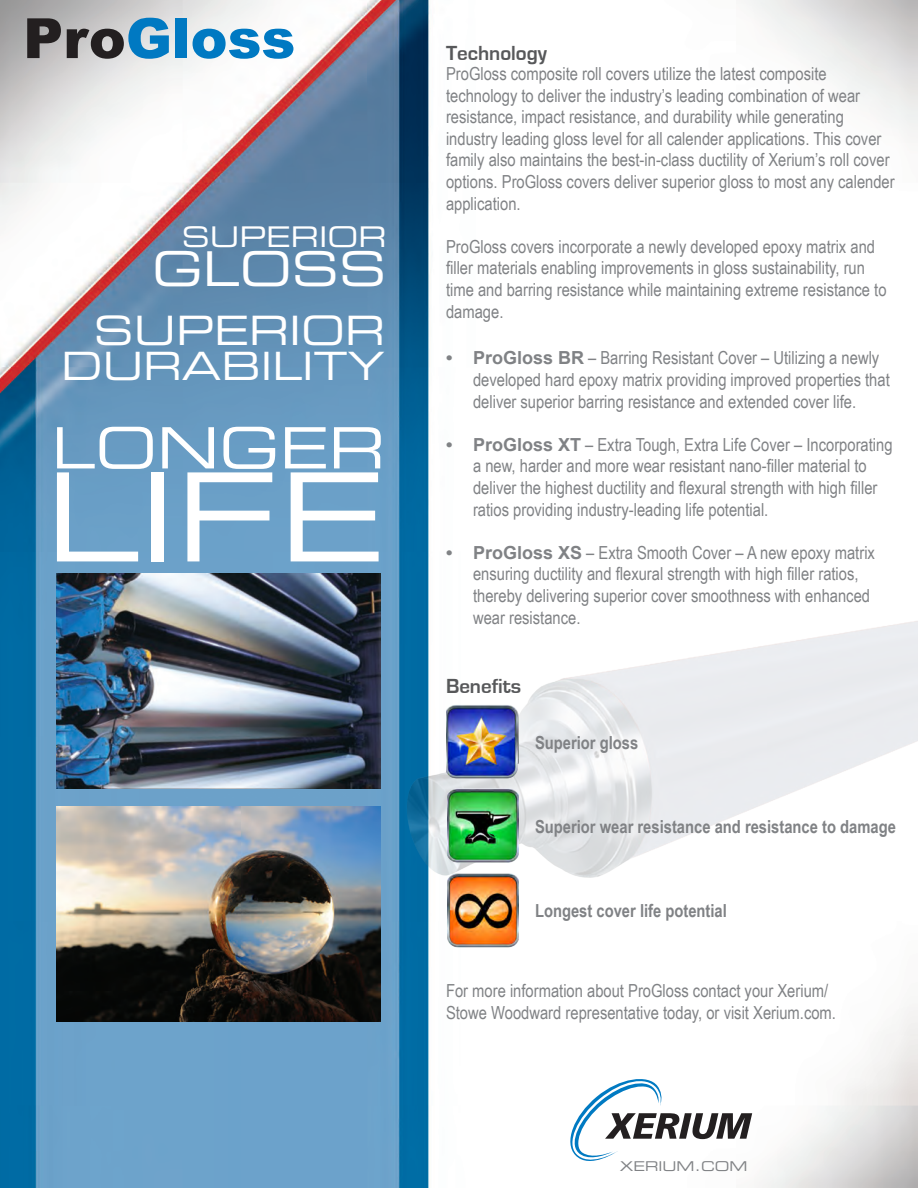
<style>
.page{position:relative;width:918px;height:1188px;background:#fff}
.page>*{position:absolute;margin:0;border:0;box-sizing:border-box;transform-origin:0 0}
.t1{font:123px "Eurostile LT Std Ex 2";color:#fff}
.t2{font:57px "Eurostile LT Std Ex 2";color:#fff}
.t3{font:900 55.5px "Arial";color:#0079c2}
.t4{font:48px "Eurostile LT Std Ex 2";color:#fff}
.t5{font:40.5px "Eurostile LT Std Ex 2";color:#fff}
.t6{font:39px "Eurostile LT Std Ex 2";color:#fff}
.t7{font:28.5px "Eurostile LT Std Ex 2";color:#fff}
.t8{font:700 21px "Eurostile";color:#57585a}
.t9{font:18px/21.6px "Arial Narrow";color:#808285}
.t10{font:700 18px "Arial Narrow";color:#808285}
.t11{font:13.5px "Eurostile LT Std Ex 2";color:#808285}
.s1{color:#231f20}
.s2{font-family:"Arial";font-weight:700}
</style>
<div class="page">
<img style="left:0;top:0;width:918px;height:1188px">
<img style="left:398px;top:574px;width:520px;height:307px">
<img style="left:446px;top:697px;width:72px;height:88px">
<img style="left:447px;top:781px;width:71px;height:88px">
<img style="left:447px;top:872px;width:71px;height:88px">
<img style="left:57px;top:573px;width:324px;height:216px">
<img style="left:57px;top:806px;width:324px;height:216px">
<svg style="left:570px;top:1079px;width:182px;height:82px"></svg>
<p class="t3" style="left:23px;top:-2px;width:274px"><span class="s1">Pro</span>Gloss</p>
<p class="t7" style="left:182px;top:217px;width:206px">SUPERIOR</p>
<p class="t4" style="left:152px;top:236px;width:236px">GLOSS</p>
<p class="t5" style="left:94px;top:303px;width:293px">SUPERIOR</p>
<p class="t6" style="left:61px;top:339px;width:325px">DURABILITY</p>
<p class="t2" style="left:52px;top:409px;width:335px">LONGER</p>
<p class="t1" style="left:45px;top:433px;width:341px">LIFE</p>
<p class="t8" style="left:446px;top:42px;width:102px">Technology</p>
<p class="t9" style="left:446px;top:62px;width:450px">ProGloss composite roll covers utilize the latest composite technology to deliver the industry’s leading combination of wear resistance, impact resistance, and durability while generating industry leading gloss level for all calender applications. This cover family also maintains the best-in-class ductility of Xerium’s roll cover options. ProGloss covers deliver superior gloss to most any calender application.</p>
<p class="t9" style="left:446px;top:235px;width:442px">ProGloss covers incorporate a newly developed epoxy matrix and filler materials enabling improvements in gloss sustainability, run time and barring resistance while maintaining extreme resistance to damage.</p>
<p class="t9" style="left:473px;top:347px;width:418px;text-indent:-27px"><span class="s2">• ProGloss BR</span> – Barring Resistant Cover – Utilizing a newly developed hard epoxy matrix providing improved properties that deliver superior barring resistance and extended cover life.</p>
<p class="t9" style="left:473px;top:433px;width:421px;text-indent:-27px"><span class="s2">• ProGloss XT</span> – Extra Tough, Extra Life Cover – Incorporating a new, harder and more wear resistant nano-filler material to deliver the highest ductility and flexural strength with high filler ratios providing industry-leading life potential.</p>
<p class="t9" style="left:473px;top:541px;width:403px;text-indent:-27px"><span class="s2">• ProGloss XS</span> – Extra Smooth Cover – A new epoxy matrix ensuring ductility and flexural strength with high filler ratios, thereby delivering superior cover smoothness with enhanced wear resistance.</p>
<p class="t8" style="left:446px;top:675px;width:77px">Benefits</p>
<p class="t10" style="left:535px;top:729px;width:105px">Superior gloss</p>
<p class="t10" style="left:535px;top:813px;width:362px">Superior wear resistance and resistance to damage</p>
<p class="t10" style="left:535px;top:897px;width:193px">Longest cover life potential</p>
<p class="t9" style="left:446px;top:980px;width:391px">For more information about ProGloss contact your Xerium/<br>Stowe Woodward representative today, or visit Xerium.com.</p>
<p class="t11" style="left:620px;top:1157px;width:129px">XERIUM.COM</p>
</div>
